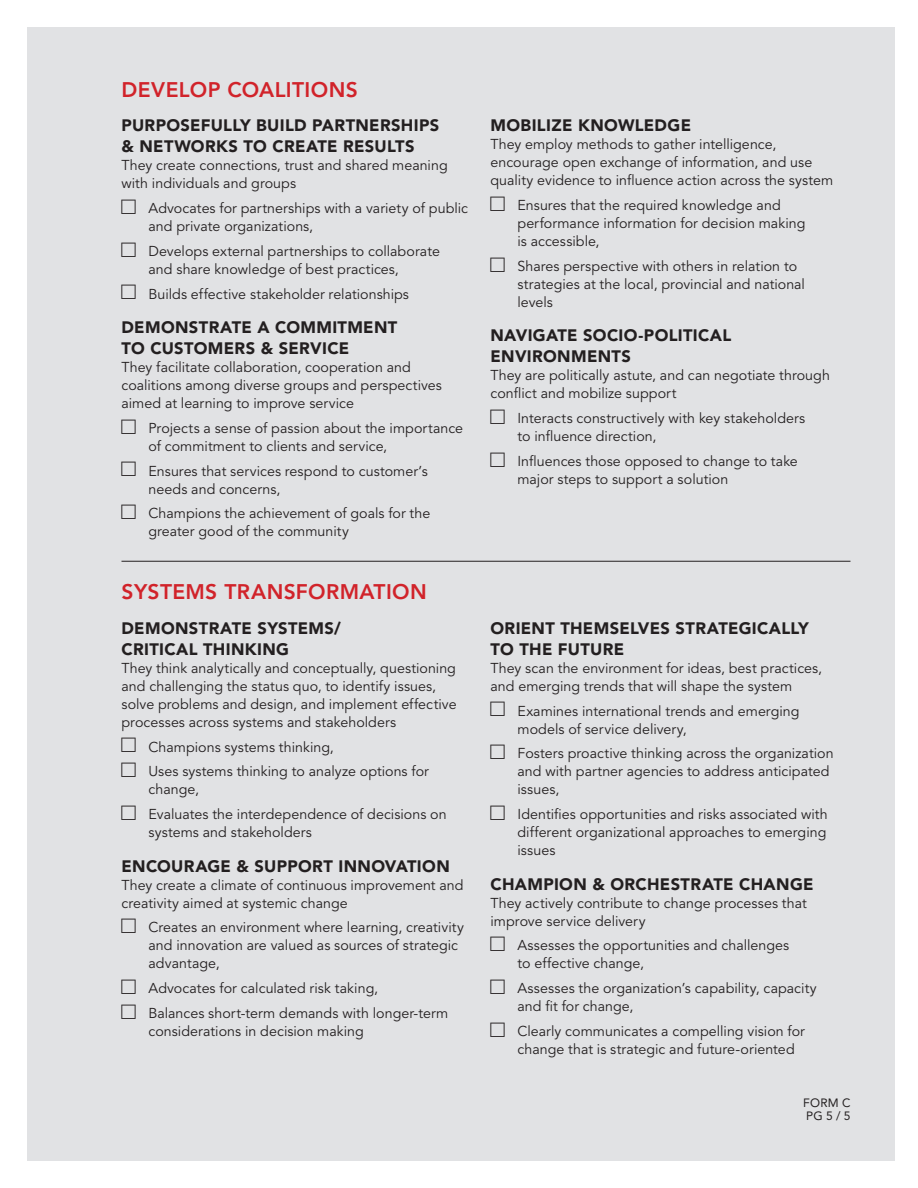
<style>
.page{position:relative;width:918px;height:1188px;background:#fff}
.page>*{position:absolute;margin:0;border:0;box-sizing:border-box;transform-origin:0 0}
.t1{font:800 21px "Avenir";letter-spacing:.02em;color:#d1232a}
.t2{font:900 16.5px/21px "Avenir";letter-spacing:.02em;color:#231f20}
.t3{font:14.25px/18px "Avenir";letter-spacing:.005em;color:#231f20}
.t4{font:12px/13.5px "Avenir";letter-spacing:.015em;color:#231f20}
</style>
<div class="page">
<div style="left:27px;top:27px;width:867px;height:1134px;background:#e1e2e4"></div>
<hr style="left:122px;top:561px;width:728px;height:1px;background:#231f20">
<p class="t1" style="left:122px;top:77px;width:238px">DEVELOP COALITIONS</p>
<p class="t2" style="left:122px;top:115px;width:319px">PURPOSEFULLY BUILD PARTNERSHIPS &amp; NETWORKS TO CREATE RESULTS</p>
<p class="t3" style="left:122px;top:157px;width:328px">They create connections, trust and shared meaning with individuals and groups</p>
<p class="t3" style="left:148px;top:200px;width:321px">Advocates for partnerships with a variety of public and private organizations,</p>
<p class="t3" style="left:148px;top:242px;width:293px">Develops external partnerships to collaborate and share knowledge of best practices,</p>
<p class="t3" style="left:148px;top:285px;width:262px">Builds effective stakeholder relationships</p>
<p class="t2" style="left:122px;top:317px;width:277px">DEMONSTRATE A COMMITMENT<br>TO CUSTOMERS &amp; SERVICE</p>
<p class="t3" style="left:122px;top:359px;width:322px">They facilitate collaboration, cooperation and coalitions among diverse groups and perspectives aimed at learning to improve service</p>
<p class="t3" style="left:148px;top:419px;width:316px">Projects a sense of passion about the importance of commitment to clients and service,</p>
<p class="t3" style="left:148px;top:462px;width:281px">Ensures that services respond to customer’s needs and concerns,</p>
<p class="t3" style="left:148px;top:505px;width:283px">Champions the achievement of goals for the greater good of the community</p>
<p class="t1" style="left:122px;top:580px;width:307px">SYSTEMS TRANSFORMATION</p>
<p class="t2" style="left:122px;top:618px;width:221px">DEMONSTRATE SYSTEMS/<br>CRITICAL THINKING</p>
<p class="t3" style="left:122px;top:659px;width:337px">They think analytically and conceptually, questioning and challenging the status quo, to identify issues, solve problems and design, and implement effective processes across systems and stakeholders</p>
<p class="t3" style="left:148px;top:738px;width:187px">Champions systems thinking,</p>
<p class="t3" style="left:148px;top:763px;width:282px">Uses systems thinking to analyze options for change,</p>
<p class="t3" style="left:148px;top:806px;width:300px">Evaluates the interdependence of decisions on systems and stakeholders</p>
<p class="t2" style="left:122px;top:855px;width:330px">ENCOURAGE &amp; SUPPORT INNOVATION</p>
<p class="t3" style="left:122px;top:876px;width:344px">They create a climate of continuous improvement and creativity aimed at systemic change</p>
<p class="t3" style="left:148px;top:919px;width:317px">Creates an environment where learning, creativity and innovation are valued as sources of strategic advantage,</p>
<p class="t3" style="left:148px;top:980px;width:231px">Advocates for calculated risk taking,</p>
<p class="t3" style="left:148px;top:1004px;width:301px">Balances short-term demands with longer-term considerations in decision making</p>
<p class="t2" style="left:490px;top:115px;width:202px">MOBILIZE KNOWLEDGE</p>
<p class="t3" style="left:490px;top:136px;width:344px">They employ methods to gather intelligence, encourage open exchange of information, and use quality evidence to influence action across the system</p>
<p class="t3" style="left:518px;top:197px;width:289px">Ensures that the required knowledge and performance information for decision making is accessible,</p>
<p class="t3" style="left:518px;top:257px;width:289px">Shares perspective with others in relation to strategies at the local, provincial and national levels</p>
<p class="t2" style="left:490px;top:325px;width:242px">NAVIGATE SOCIO-POLITICAL<br>ENVIRONMENTS</p>
<p class="t3" style="left:490px;top:367px;width:341px">They are politically astute, and can negotiate through conflict and mobilize support</p>
<p class="t3" style="left:518px;top:410px;width:289px">Interacts constructively with key stakeholders to influence direction,</p>
<p class="t3" style="left:518px;top:452px;width:282px">Influences those opposed to change to take major steps to support a solution</p>
<p class="t2" style="left:490px;top:618px;width:320px">ORIENT THEMSELVES STRATEGICALLY<br>TO THE FUTURE</p>
<p class="t3" style="left:490px;top:659px;width:333px">They scan the environment for ideas, best practices, and emerging trends that will shape the system</p>
<p class="t3" style="left:518px;top:702px;width:283px">Examines international trends and emerging models of service delivery,</p>
<p class="t3" style="left:518px;top:745px;width:318px">Fosters proactive thinking across the organization and with partner agencies to address anticipated issues,</p>
<p class="t3" style="left:518px;top:806px;width:312px;text-align:justify">Identifies opportunities and risks associated with different organizational approaches to emerging issues</p>
<p class="t2" style="left:490px;top:873px;width:325px">CHAMPION &amp; ORCHESTRATE CHANGE</p>
<p class="t3" style="left:490px;top:894px;width:318px">They actively contribute to change processes that improve service delivery</p>
<p class="t3" style="left:518px;top:937px;width:273px">Assesses the opportunities and challenges to effective change,</p>
<p class="t3" style="left:518px;top:980px;width:301px">Assesses the organization’s capability, capacity and fit for change,</p>
<p class="t3" style="left:518px;top:1022px;width:289px">Clearly communicates a compelling vision for change that is strategic and future-oriented</p>
<p class="t4" style="left:803px;top:1096px;width:49px">FORM C<br>PG 5 / 5</p>
</div>
